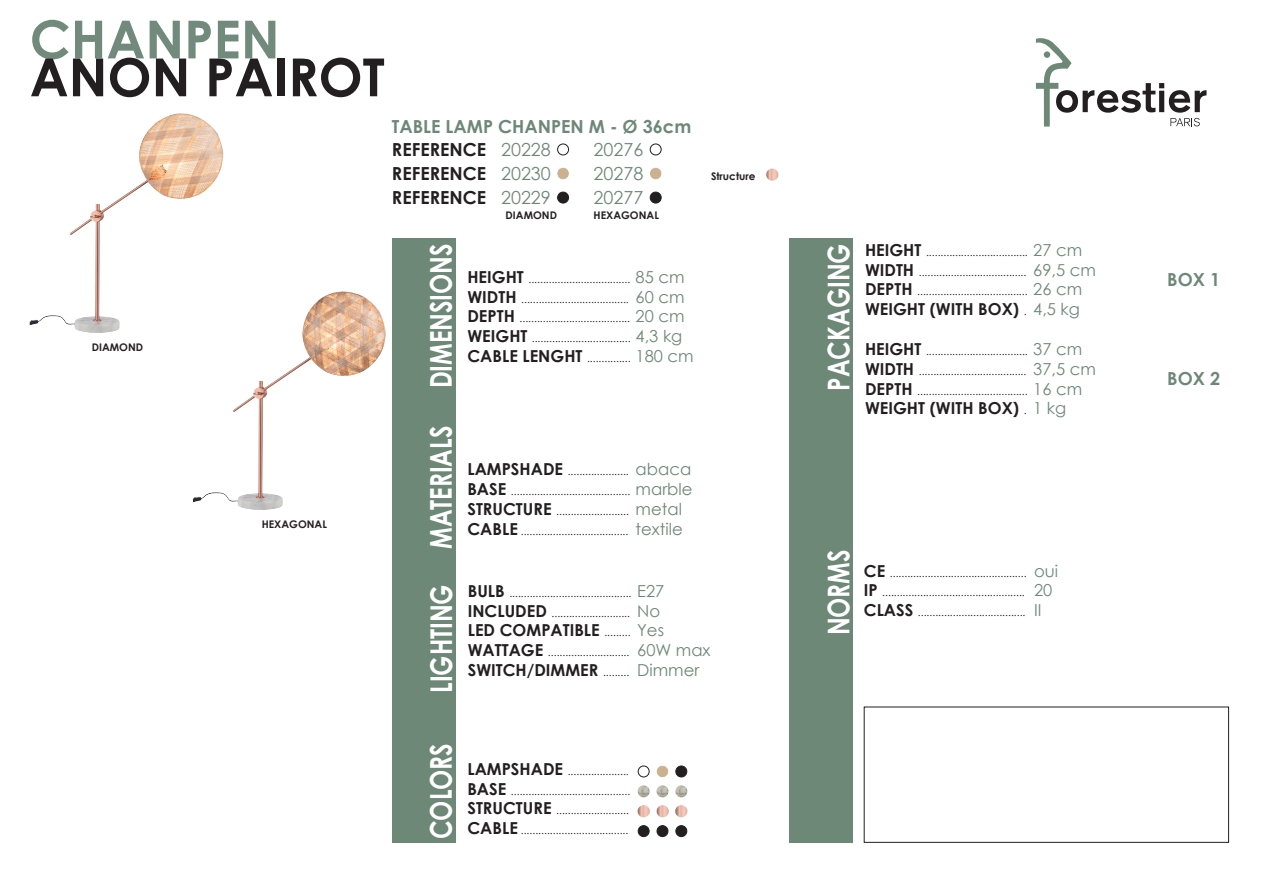
<style>
.page{position:relative;width:1263px;height:893px;background:#fff}
.page>*{position:absolute;margin:0;border:0;box-sizing:border-box;transform-origin:0 0}
.t1{font:700 52.5px "Century Gothic";color:#231f20}
.t2{font:700 52.5px "Century Gothic";color:#718a7c}
.t3{font:700 30px "Century Gothic";color:#fff;scale:.8 1}
.t4{font:700 18px "Century Gothic";color:#6e8878}
.t5{font:18px/24px "Century Gothic";color:#6e8878;text-align:justify}
.t6{font:700 18px/24px "Century Gothic";color:#231f20;text-align:justify}
.t7{font:16.5px/19.8px "Century Gothic";color:#6e8878}
.t8{font:700 16.5px "Century Gothic";color:#231f20}
.t9{font:10.5px/19.8px "Century Gothic";color:#231f20}
.t10{font:700 10.5px "Century Gothic";color:#231f20}
.s1{font-weight:700;font-size:16.5px}
.s2{font-weight:400;font-size:10.5px}
.s3{font-weight:400;color:#6e8878}
</style>
<div class="page">
<div style="left:392px;top:238px;width:64px;height:605px;background:#6e8878"></div>
<div style="left:789px;top:238px;width:64px;height:605px;background:#6e8878"></div>
<svg style="left:1036px;top:38px;width:170px;height:89px"></svg>
<div style="left:864px;top:707px;width:365px;height:136px;border:1px solid #231f20"></div>
<img style="left:139px;top:113px;width:42px;height:62px">
<img style="left:302px;top:291px;width:42px;height:61px">
<div style="left:557px;top:144px;width:12px;height:11px;border:1px solid #231f20;border-radius:50%"></div>
<div style="left:638px;top:766px;width:11px;height:11px;border:1px solid #231f20;border-radius:50%"></div>
<svg style="left:638px;top:785px;width:12px;height:12px"></svg>
<svg style="left:656px;top:785px;width:12px;height:12px"></svg>
<svg style="left:675px;top:785px;width:12px;height:12px"></svg>
<svg style="left:638px;top:805px;width:12px;height:12px"></svg>
<svg style="left:657px;top:805px;width:12px;height:12px"></svg>
<svg style="left:675px;top:805px;width:12px;height:12px"></svg>
<div style="left:650px;top:144px;width:11px;height:11px;border:1px solid #231f20;border-radius:50%"></div>
<svg style="left:766px;top:169px;width:12px;height:12px"></svg>
<div style="left:558px;top:168px;width:10px;height:11px;background:#cbb190;border-radius:50%"></div>
<div style="left:558px;top:168px;width:10px;height:11px;border:1px solid #cbb190;border-radius:50%"></div>
<div style="left:657px;top:766px;width:11px;height:11px;background:#cbb190;border-radius:50%"></div>
<div style="left:657px;top:766px;width:11px;height:11px;border:1px solid #cbb190;border-radius:50%"></div>
<div style="left:650px;top:168px;width:11px;height:11px;background:#cbb190;border-radius:50%"></div>
<div style="left:650px;top:168px;width:11px;height:11px;border:1px solid #cbb190;border-radius:50%"></div>
<div style="left:558px;top:192px;width:11px;height:11px;background:#231f20;border-radius:50%"></div>
<div style="left:557px;top:192px;width:12px;height:11px;border:1px solid #231f20;border-radius:50%"></div>
<div style="left:676px;top:826px;width:11px;height:11px;background:#231f20;border-radius:50%"></div>
<div style="left:675px;top:825px;width:12px;height:12px;border:1px solid #231f20;border-radius:50%"></div>
<div style="left:657px;top:826px;width:11px;height:11px;background:#231f20;border-radius:50%"></div>
<div style="left:657px;top:825px;width:11px;height:12px;border:1px solid #231f20;border-radius:50%"></div>
<div style="left:638px;top:826px;width:11px;height:11px;background:#231f20;border-radius:50%"></div>
<div style="left:638px;top:825px;width:11px;height:12px;border:1px solid #231f20;border-radius:50%"></div>
<div style="left:676px;top:766px;width:11px;height:11px;background:#231f20;border-radius:50%"></div>
<div style="left:675px;top:766px;width:12px;height:11px;border:1px solid #231f20;border-radius:50%"></div>
<div style="left:650px;top:192px;width:11px;height:11px;background:#231f20;border-radius:50%"></div>
<div style="left:650px;top:192px;width:11px;height:11px;border:1px solid #231f20;border-radius:50%"></div>
<h1 class="t2" style="left:30px;top:0;width:251px">CHANPEN</h1>
<h1 class="t1" style="left:30px;top:37px;width:356px">ANON PAIROT</h1>
<h3 class="t4" style="left:392px;top:113px;width:301px">TABLE LAMP CHANPEN M - Ø 36cm</h3>
<h3 class="t6" style="left:392px;top:137px;width:96px">REFERENCE REFERENCE REFERENCE</h3>
<h3 class="t5" style="left:501px;top:137px;width:51px">20228<br>20230<br>20229</h3>
<h3 class="t5" style="left:594px;top:137px;width:51px">20276<br>20278<br>20277</h3>
<p class="t10" style="left:506px;top:208px;width:53px">DIAMOND</p>
<p class="t10" style="left:594px;top:208px;width:67px">HEXAGONAL</p>
<p class="t10" style="left:92px;top:339px;width:53px">DIAMOND</p>
<h2 class="t3" style="left:418px;top:388px;width:183px;rotate:-90deg">DIMENSIONS</h2>
<p class="t9" style="left:467px;top:269px;width:165px"><span class="s1">HEIGHT</span> ...................................<br><span class="s1">WIDTH</span> .....................................<br><span class="s1">DEPTH</span> ......................................<br><span class="s1">WEIGHT</span> ..................................<br><span class="s1">CABLE LENGHT</span> ...............</p>
<h3 class="t7" style="left:636px;top:267px;width:60px">85 cm<br>60 cm<br>20 cm<br>4,3 kg<br>180 cm</h3>
<p class="t10" style="left:711px;top:168px;width:46px">Structure</p>
<p class="t10" style="left:262px;top:517px;width:67px">HEXAGONAL</p>
<h2 class="t3" style="left:418px;top:549px;width:156px;rotate:-90deg">MATERIALS</h2>
<h2 class="t3" style="left:419px;top:693px;width:137px;rotate:-90deg">LIGHTING</h2>
<h3 class="t7" style="left:636px;top:459px;width:58px">abaca marble metal textile</h3>
<p class="t9" style="left:467px;top:461px;width:164px"><span class="s1">LAMPSHADE</span> .....................<br><span class="s1">BASE</span> .........................................<br><span class="s1">STRUCTURE</span> .........................<br><span class="s1">CABLE</span> .....................................</p>
<h3 class="t7" style="left:637px;top:581px;width:29px">E27<br>No</h3>
<h3 class="t7" style="left:637px;top:640px;width:75px">60W max<br>Dimmer</h3>
<p class="t9" style="left:468px;top:583px;width:165px"><span class="s1">BULB</span> ..........................................<br><span class="s1">INCLUDED</span> ...........................</p>
<h3 class="t8" style="left:468px;top:618px;width:198px">LED COMPATIBLE <span class="s2">.........</span> <span class="s3">Yes</span></h3>
<p class="t9" style="left:468px;top:642px;width:163px"><span class="s1">WATTAGE</span> ............................</p>
<h3 class="t8" style="left:468px;top:657px;width:163px">SWITCH/DIMMER <span class="s2">.........</span></h3>
<h2 class="t3" style="left:418px;top:839px;width:121px;rotate:-90deg">COLORS</h2>
<p class="t9" style="left:467px;top:761px;width:164px"><span class="s1">LAMPSHADE</span> .....................<br><span class="s1">BASE</span> .........................................<br><span class="s1">STRUCTURE</span> .........................<br><span class="s1">CABLE</span> .....................................</p>
<h2 class="t3" style="left:816px;top:391px;width:186px;rotate:-90deg">PACKAGING</h2>
<h3 class="t7" style="left:1033px;top:240px;width:64px">27 cm<br>69,5 cm<br>26 cm</h3>
<p class="t9" style="left:865px;top:242px;width:164px"><span class="s1">HEIGHT</span> ...................................<br><span class="s1">WIDTH</span> .....................................<br><span class="s1">DEPTH</span> ......................................</p>
<h3 class="t8" style="left:865px;top:297px;width:216px">WEIGHT (WITH BOX) <span class="s2">.</span> <span class="s3">4,5 kg</span></h3>
<p class="t9" style="left:865px;top:341px;width:164px"><span class="s1">HEIGHT</span> ...................................<br><span class="s1">WIDTH</span> .....................................<br><span class="s1">DEPTH</span> ......................................</p>
<h3 class="t8" style="left:865px;top:396px;width:203px">WEIGHT (WITH BOX) <span class="s2">.</span> <span class="s3">1 kg</span></h3>
<h3 class="t7" style="left:1033px;top:339px;width:64px">37 cm<br>37,5 cm<br>16 cm</h3>
<h2 class="t3" style="left:816px;top:635px;width:109px;rotate:-90deg">NORMS</h2>
<p class="t9" style="left:864px;top:563px;width:164px"><span class="s1">CE</span> ...............................................<br><span class="s1">IP</span> .................................................<br><span class="s1">CLASS</span> .....................................</p>
<h3 class="t7" style="left:1034px;top:560px;width:26px">oui<br>20<br>II</h3>
<h3 class="t4" style="left:1167px;top:266px;width:54px">BOX 1</h3>
<h3 class="t4" style="left:1167px;top:365px;width:54px">BOX 2</h3>
</div>
